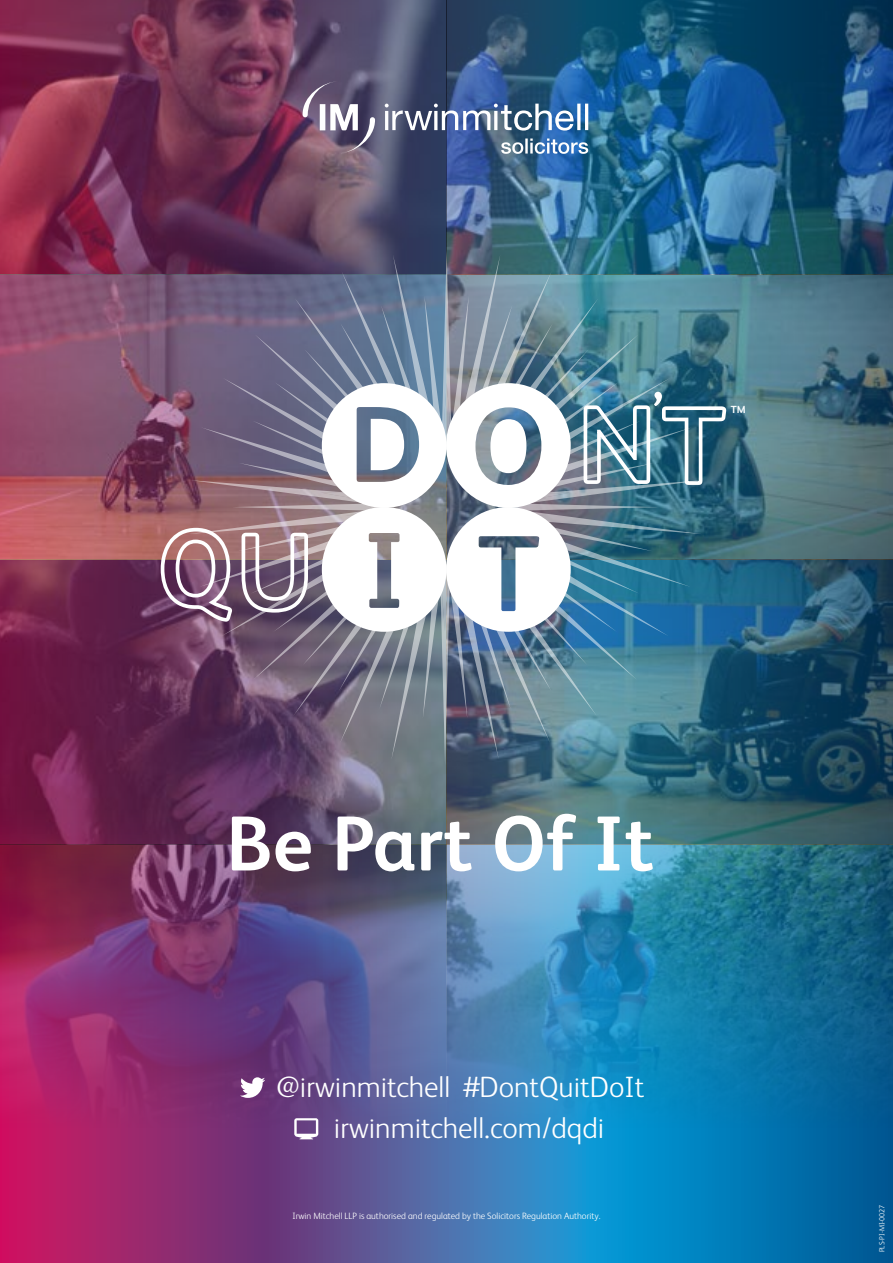
<style>
.page{position:relative;width:893px;height:1263px;background:#fff}
.page>*{position:absolute;margin:0;border:0;box-sizing:border-box;transform-origin:0 0}
.t1{font:700 77.85px "FS Albert";color:#fff}
.t2{font:300 29.55px/40.8px "FS Albert";color:#fff}
.t3{font:700 10.35px "FS Albert";color:#fff}
.t4{font:300 9.15px "FS Albert";color:#fff}
.t5{font:300 7.5px "FS Albert";color:#fff}
</style>
<div class="page">
<svg style="left:0;top:1129px;width:893px;height:134px;background:#4b5a9a"></svg>
<img style="left:0;top:0;width:893px;height:810px">
<img style="left:0;top:810px;width:893px;height:319px">
<svg style="left:240px;top:1077px;width:25px;height:21px"></svg>
<svg style="left:294px;top:1118px;width:24px;height:21px"></svg>
<svg style="left:501px;top:138px;width:87px;height:16px"></svg>
<svg style="left:302px;top:81px;width:73px;height:72px;background:#7e7087"></svg>
<svg style="left:385px;top:104px;width:203px;height:27px"></svg>
<img style="left:161px;top:249px;width:565px;height:516px">
<p class="t3" style="left:731px;top:403px;width:16px">TM</p>
<h1 class="t1" style="left:226px;top:791px;width:429px">Be Part Of It</h1>
<h2 class="t2" style="left:334px;top:1065px;width:312px;text-indent:-58px">@irwinmitchell #DontQuitDoIt irwinmitchell.com/dqdi</h2>
<p class="t4" style="left:292px;top:1210px;width:309px">Irwin Mitchell LLP is authorised and regulated by the Solicitors Regulation Authority.</p>
<p class="t5" style="left:877px;top:1252px;width:49px;rotate:-90deg">PLS-PI-MI-0027</p>
</div>
